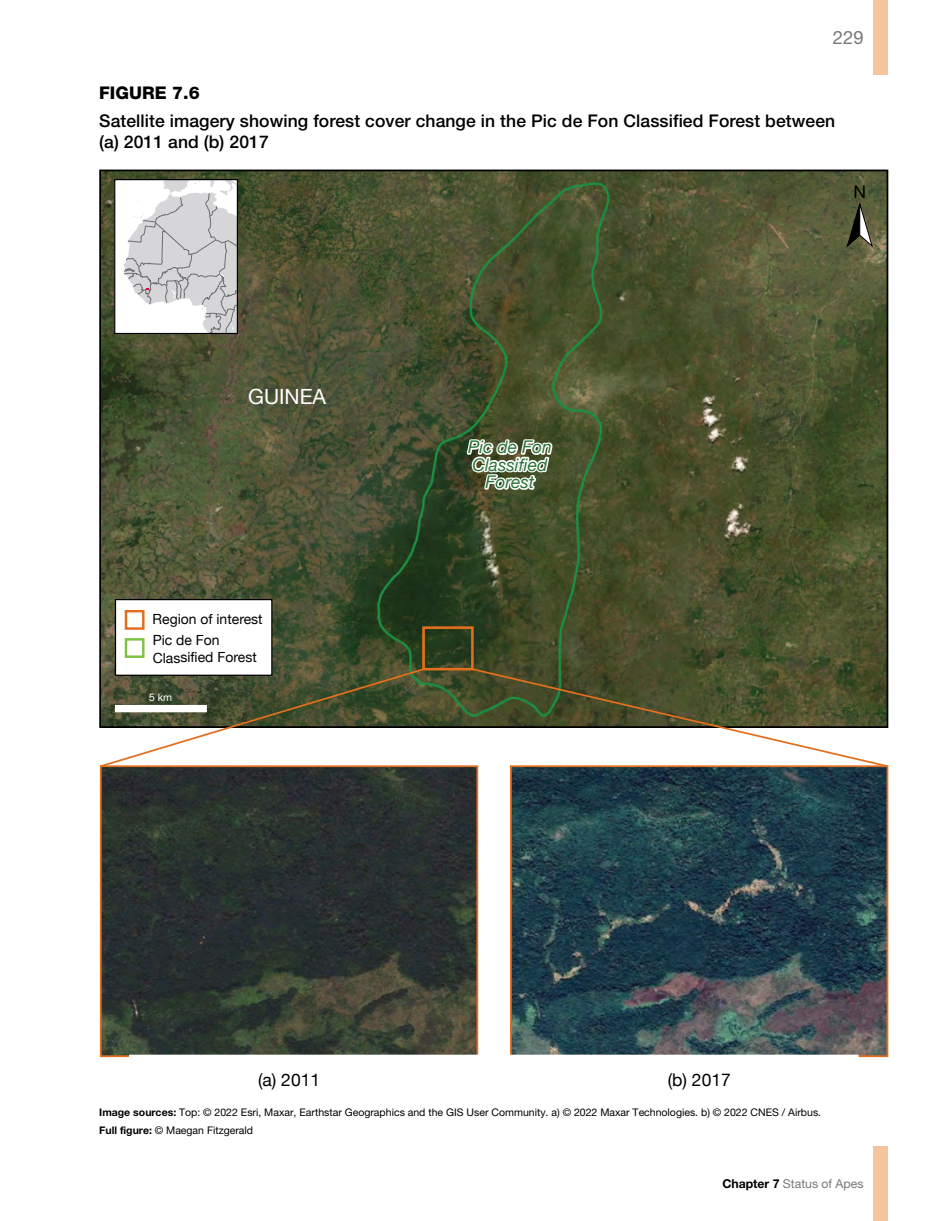
<style>
.page{position:relative;width:938px;height:1221px;background:#fff}
.page>*{position:absolute;margin:0;border:0;box-sizing:border-box;transform-origin:0 0}
.t1{font:21px "Helvetica Neue";color:#fff}
.t2{font:18.38px "Helvetica Neue LT Pro";color:#77787b}
.t3{font:500 17.5px/21px "Helvetica Neue LT Pro";letter-spacing:.005em;color:#000}
.t4{font:italic 17.5px/17.5px "Helvetica Neue";color:#2b7439;text-align:center}
.t5{font:17.5px "Helvetica Neue";color:#000}
.t6{font:800 17.5px "Helvetica Neue LT Pro";color:#000}
.t7{font:14px/21px "Helvetica Neue";letter-spacing:-.005em;color:#000}
.t8{font:12.25px "Helvetica Neue LT Pro";color:#77787b}
.t9{font:10.5px/17.5px "Helvetica Neue LT Pro";color:#000}
.t10{font:10.5px "Helvetica Neue";color:#fff}
.s1{font-weight:700}
.s2{font-weight:700;color:#000}
</style>
<div class="page">
<div style="left:873px;top:0;width:15px;height:74px;background:#f5c5a0"></div>
<div style="left:873px;top:1146px;width:15px;height:74px;background:#f5c5a0"></div>
<img style="left:103px;top:768px;width:372px;height:286px">
<img style="left:513px;top:768px;width:372px;height:286px">
<img style="left:102px;top:172px;width:783px;height:553px">
<svg style="left:464px;top:419px;width:91px;height:89px"></svg>
<div style="left:422px;top:626px;width:51px;height:44px;border:2px solid #e36f1e"></div>
<svg style="left:99px;top:667px;width:327px;height:101px"></svg>
<svg style="left:470px;top:667px;width:418px;height:101px"></svg>
<div style="left:115px;top:599px;width:157px;height:76px;background:#fff"></div>
<div style="left:115px;top:599px;width:157px;height:77px;border:1px solid #000"></div>
<div style="left:115px;top:180px;width:122px;height:153px;background:#fff"></div>
<div style="left:114px;top:179px;width:124px;height:155px;border:1px solid #000"></div>
<svg style="left:123px;top:180px;width:114px;height:153px"></svg>
<div style="left:115px;top:705px;width:91px;height:6px;background:#fff"></div>
<svg style="left:846px;top:198px;width:27px;height:50px"></svg>
<div style="left:125px;top:610px;width:19px;height:19px;border:2px solid #e36f1e"></div>
<div style="left:125px;top:638px;width:19px;height:20px;border:2px solid #80c342"></div>
<div style="left:253px;top:738px;width:479px;height:23px;background:#fff"></div>
<h2 class="t2" style="left:833px;top:26px;width:32px">229</h2>
<h3 class="t6" style="left:99px;top:83px;width:102px">FIGURE 7.6</h3>
<h3 class="t3" style="left:99px;top:110px;width:737px">Satellite imagery showing forest cover change in the Pic de Fon Classified Forest between (a) 2011 and (b) 2017</h3>
<h3 class="t5" style="left:853px;top:179px;width:14px">N</h3>
<h1 class="t1" style="left:248px;top:381px;width:79px">GUINEA</h1>
<h3 class="t7" style="left:153px;top:609px;width:111px">Region of interest<br>Pic de Fon</h3>
<h3 class="t7" style="left:153px;top:647px;width:106px">Classified Forest</h3>
<p class="t10" style="left:149px;top:689px;width:25px">5 km</p>
<h3 class="t4" style="left:468px;top:439px;width:85px">Pic de Fon<br>Classified<br>Forest</h3>
<h3 class="t5" style="left:258px;top:1066px;width:64px">(a) 2011</h3>
<h3 class="t5" style="left:667px;top:1066px;width:65px">(b) 2017</h3>
<p class="t9" style="left:99px;top:1103px;width:723px"><span class="s1">Image sources:</span> Top: © 2022 Esri, Maxar, Earthstar Geographics and the GIS User Community. a) © 2022 Maxar Technologies. b) © 2022 CNES / Airbus.<br><span class="s1">Full figure:</span> © Maegan Fitzgerald</p>
<p class="t8" style="left:722px;top:1176px;width:143px"><span class="s2">Chapter 7</span> Status of Apes</p>
</div>
